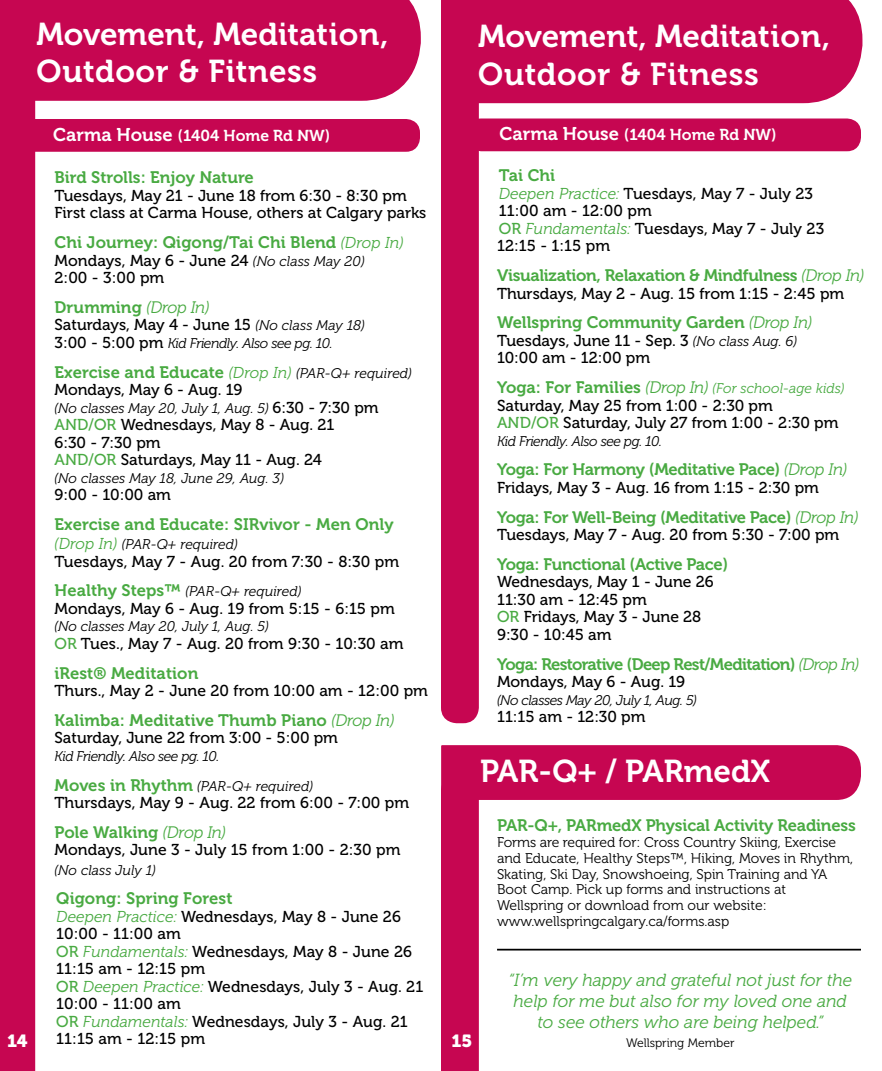
<style>
.page{position:relative;width:882px;height:1071px;background:#fff}
.page>*{position:absolute;margin:0;border:0;box-sizing:border-box;transform-origin:0 0}
.t1{font:31.5px/37.8px "Museo 700";color:#fff}
.t2{font:italic 17.5px/21px "Museo 300";color:#49aa42;text-align:center}
.t3{font:17.5px "Museo 900";color:#fff}
.t4{font:16.62px "Museo 700";letter-spacing:-.01em;color:#49aa42}
.t5{font:16.62px "Museo 700";letter-spacing:-.04em;color:#49aa42}
.t6{font:15.75px/17.5px "Museo 500";color:#000}
.t7{font:15.75px "Museo 700";color:#fff}
.t8{font:14px/15.8px "Museo 300";color:#000}
.t9{font:italic 14px/29.8px "Museo 300";letter-spacing:-.015em;color:#000}
.t10{font:italic 14px "Museo 300";letter-spacing:.005em;color:#000}
.t11{font:italic 14px "Museo 300";letter-spacing:.005em;color:#49aa42}
.t12{font:12.25px "Museo 300";color:#000}
.s1{font-size:18.38px}
.s2{font-family:"Museo 300";font-style:italic;color:#49aa42}
.s3{color:#49aa42}
.s4{font-family:"Museo 300";font-style:italic}
.s5{font-family:"Museo 300";font-style:italic;font-size:14px}
.s6{font-family:"Museo 700";font-style:normal;font-size:16.62px}
.s7{font-size:16.62px}
.s8{font-family:"Museo 300";font-style:italic;font-size:15.75px}
.s9{font-family:"Museo 500";font-style:normal;font-size:15.75px}
.s10{font-family:"Museo 300";font-style:italic;font-size:14px;color:#000}
.s11{font-size:15.75px;color:#49aa42}
.s12{font-family:"Museo 700";font-style:normal;font-size:16.62px;color:#49aa42}
</style>
<div class="page">
<div style="left:479px;top:0;width:383px;height:103px;background:#c60651"></div>
<svg style="left:35px;top:0;width:386px;height:101px;background:#c9165c"></svg>
<div style="left:21px;top:119px;width:399px;height:33px;background:#c60651;border-radius:14px"></div>
<div style="left:0;top:0;width:35px;height:1071px;background:#c60651"></div>
<div style="left:467px;top:119px;width:394px;height:32px;background:#c60651;border-radius:14px"></div>
<div style="left:441px;top:0;width:38px;height:723px;background:#c60651"></div>
<div style="left:37px;top:21px;width:352px;height:70px;background:#c60651"></div>
<div style="left:478px;top:23px;width:353px;height:70px;background:#c60651"></div>
<svg style="left:441px;top:745px;width:420px;height:326px"></svg>
<div style="left:480px;top:759px;width:311px;height:29px;background:#c60651"></div>
<hr style="left:497px;top:949px;width:364px;height:2px;background:#000">
<h1 class="t1" style="left:37px;top:15px;width:353px">Movement, Meditation,<br>Outdoor &amp; Fitness</h1>
<h1 class="t1" style="left:478px;top:18px;width:353px">Movement, Meditation,<br>Outdoor &amp; Fitness</h1>
<p class="t3" style="left:7px;top:1031px;width:22px">14</p>
<p class="t7" style="left:53px;top:126px;width:279px"><span class="s1">Carma House</span> (1404 Home Rd NW)</p>
<p class="t7" style="left:499px;top:126px;width:279px"><span class="s1">Carma House</span> (1404 Home Rd NW)</p>
<p class="t4" style="left:499px;top:166px;width:58px">Tai Chi</p>
<p class="t6" style="left:497px;top:185px;width:329px"><span class="s2">Deepen Practice:</span> Tuesdays, May 7 - July 23<br>11:00 am - 12:00 pm<br><span class="s3">OR</span> <span class="s2">Fundamentals:</span> Tuesdays, May 7 - July 23<br>12:15 - 1:15 pm</p>
<p class="t4" style="left:497px;top:266px;width:369px">Visualization, Relaxation &amp; Mindfulness <span class="s4">(Drop In)</span></p>
<p class="t6" style="left:497px;top:285px;width:349px">Thursdays, May 2 - Aug. 15 from 1:15 - 2:45 pm</p>
<p class="t4" style="left:497px;top:313px;width:317px">Wellspring Community Garden <span class="s4">(Drop In)</span></p>
<p class="t6" style="left:497px;top:332px;width:302px">Tuesdays, June 11 - Sep. 3 <span class="s5">(No class Aug. 6)<br></span>10:00 am - 12:00 pm</p>
<p class="t11" style="left:497px;top:381px;width:349px"><span class="s6">Yoga: For Families</span> <span class="s7">(Drop In)</span> (For school-age kids)</p>
<p class="t6" style="left:497px;top:397px;width:343px">Saturday, May 25 from 1:00 - 2:30 pm<br><span class="s3">AND/OR</span> Saturday, July 27 from 1:00 - 2:30 pm</p>
<p class="t9" style="left:497px;top:426px;width:167px">Kid Friendly. Also see pg. 10.</p>
<p class="t4" style="left:497px;top:460px;width:352px">Yoga: For Harmony (Meditative Pace) <span class="s4">(Drop In)</span></p>
<p class="t6" style="left:497px;top:479px;width:323px">Fridays, May 3 - Aug. 16 from 1:15 - 2:30 pm</p>
<p class="t4" style="left:497px;top:508px;width:363px">Yoga: For Well-Being (Meditative Pace) <span class="s4">(Drop In)</span></p>
<p class="t6" style="left:497px;top:526px;width:344px">Tuesdays, May 7 - Aug. 20 from 5:30 - 7:00 pm</p>
<p class="t4" style="left:497px;top:555px;width:233px">Yoga: Functional (Active Pace)</p>
<p class="t6" style="left:497px;top:573px;width:218px">Wednesdays, May 1 - June 26<br>11:30 am - 12:45 pm<br><span class="s3">OR</span> Fridays, May 3 - June 28<br>9:30 - 10:45 am</p>
<p class="t5" style="left:497px;top:655px;width:364px">Yoga: Restorative (Deep Rest/Meditation) <span class="s4">(Drop In)</span></p>
<p class="t6" style="left:497px;top:673px;width:190px">Mondays, May 6 - Aug. 19</p>
<p class="t9" style="left:497px;top:685px;width:201px">(No classes May 20, July 1, Aug. 5)</p>
<p class="t6" style="left:497px;top:708px;width:150px">11:15 am - 12:30 pm</p>
<p class="t4" style="left:55px;top:168px;width:201px">Bird Strolls: Enjoy Nature</p>
<p class="t6" style="left:55px;top:187px;width:373px">Tuesdays, May 21 - June 18 from 6:30 - 8:30 pm<br>First class at Carma House, others at Calgary parks</p>
<p class="t4" style="left:55px;top:233px;width:351px">Chi Journey: Qigong/Tai Chi Blend <span class="s8">(Drop In)</span></p>
<p class="t6" style="left:55px;top:252px;width:312px">Mondays, May 6 - June 24 <span class="s5">(No class May 20)<br></span>2:00 - 3:00 pm</p>
<p class="t4" style="left:55px;top:298px;width:156px">Drumming <span class="s4">(Drop In)</span></p>
<p class="t6" style="left:55px;top:317px;width:312px">Saturdays, May 4 - June 15 <span class="s5">(No class May 18)</span></p>
<p class="t9" style="left:55px;top:328px;width:280px"><span class="s9">3:00 - 5:00 pm</span> Kid Friendly. Also see pg. 10.</p>
<p class="t4" style="left:55px;top:363px;width:359px">Exercise and Educate <span class="s8">(Drop In)</span> <span class="s10">(PAR-Q+ required)</span></p>
<p class="t6" style="left:55px;top:381px;width:190px">Mondays, May 6 - Aug. 19</p>
<p class="t9" style="left:55px;top:393px;width:326px">(No classes May 20, July 1, Aug. 5) <span class="s9">6:30 - 7:30 pm</span></p>
<p class="t6" style="left:55px;top:416px;width:281px"><span class="s3">AND/OR</span> Wednesdays, May 8 - Aug. 21<br>6:30 - 7:30 pm<br><span class="s3">AND/OR</span> Saturdays, May 11 - Aug. 24</p>
<p class="t10" style="left:55px;top:470px;width:231px">(No classes May 18, June 29, Aug. 3)</p>
<p class="t6" style="left:55px;top:486px;width:118px">9:00 - 10:00 am</p>
<p class="t4" style="left:55px;top:515px;width:341px">Exercise and Educate: SIRvivor - Men Only</p>
<p class="t10" style="left:55px;top:537px;width:185px"><span class="s11">(Drop In)</span> (PAR-Q+ required)</p>
<p class="t6" style="left:55px;top:553px;width:346px">Tuesdays, May 7 - Aug. 20 from 7:30 - 8:30 pm</p>
<p class="t10" style="left:55px;top:584px;width:248px"><span class="s12">Healthy Steps™</span> (PAR-Q+ required)</p>
<p class="t6" style="left:55px;top:600px;width:342px">Mondays, May 6 - Aug. 19 from 5:15 - 6:15 pm</p>
<p class="t9" style="left:55px;top:612px;width:216px">(No classes May 20, July 1, Aug. 5)</p>
<p class="t6" style="left:55px;top:635px;width:351px"><span class="s3">OR</span> Tues., May 7 - Aug. 20 from 9:30 - 10:30 am</p>
<p class="t4" style="left:55px;top:664px;width:145px">iRest® Meditation</p>
<p class="t6" style="left:55px;top:682px;width:375px">Thurs., May 2 - June 20 from 10:00 am - 12:00 pm</p>
<p class="t4" style="left:55px;top:711px;width:341px">Kalimba: Meditative Thumb Piano <span class="s4">(Drop In)</span></p>
<p class="t6" style="left:55px;top:730px;width:285px">Saturday, June 22 from 3:00 - 5:00 pm</p>
<p class="t9" style="left:55px;top:741px;width:260px">Kid Friendly. Also see pg. 10.<br><span class="s12">Moves in Rhythm</span> (PAR-Q+ required)</p>
<p class="t6" style="left:55px;top:794px;width:356px">Thursdays, May 9 - Aug. 22 from 6:00 - 7:00 pm</p>
<p class="t4" style="left:55px;top:823px;width:173px">Pole Walking <span class="s4">(Drop In)</span></p>
<p class="t6" style="left:55px;top:842px;width:347px">Mondays, June 3 - July 15 from 1:00 - 2:30 pm</p>
<p class="t10" style="left:55px;top:862px;width:103px">(No class July 1)</p>
<p class="t4" style="left:56px;top:889px;width:178px">Qigong: Spring Forest</p>
<p class="t6" style="left:56px;top:908px;width:369px"><span class="s2">Deepen Practice:</span> Wednesdays, May 8 - June 26<br>10:00 - 11:00 am<br><span class="s3">OR</span> <span class="s2">Fundamentals:</span> Wednesdays, May 8 - June 26<br>11:15 am - 12:15 pm<br><span class="s3">OR</span> <span class="s2">Deepen Practice:</span> Wednesdays, July 3 - Aug. 21<br>10:00 - 11:00 am<br><span class="s3">OR</span> <span class="s2">Fundamentals:</span> Wednesdays, July 3 - Aug. 21<br>11:15 am - 12:15 pm</p>
<h1 class="t1" style="left:480px;top:753px;width:291px">PAR-Q+ / PARmedX</h1>
<p class="t4" style="left:497px;top:816px;width:360px">PAR-Q+, PARmedX Physical Activity Readiness</p>
<p class="t8" style="left:497px;top:835px;width:358px">Forms are required for: Cross Country Skiing, Exercise and Educate, Healthy Steps™, Hiking, Moves in Rhythm, Skating, Ski Day, Snowshoeing, Spin Training and YA Boot Camp. Pick up forms and instructions at Wellspring or download from our website: www.wellspringcalgary.ca/forms.asp</p>
<p class="t2" style="left:509px;top:969px;width:345px">“I’m very happy and grateful not just for the help for me but also for my loved one and to see others who are being helped.”</p>
<p class="t12" style="left:626px;top:1036px;width:110px">Wellspring Member</p>
<p class="t3" style="left:451px;top:1031px;width:22px">15</p>
</div>
